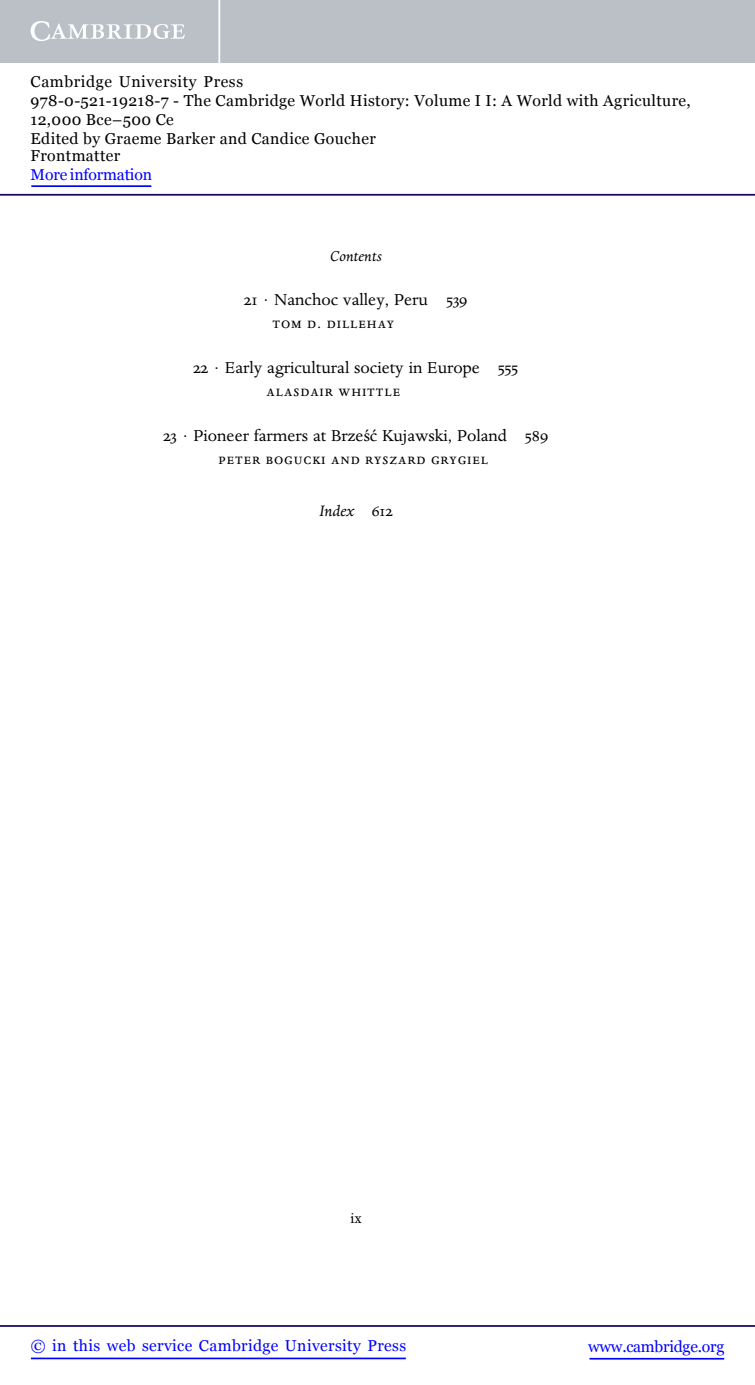
<style>
.page{position:relative;width:755px;height:1385px;background:#fff}
.page>*{position:absolute;margin:0;border:0;box-sizing:border-box;transform-origin:0 0}
.t1{font:18.38px "Adv OT0 a 35 dcfa";color:#000}
.t2{font:17.5px "Adv PA9 D7";letter-spacing:.05em;color:#000}
.t3{font:17.5px "Adv OT3 eac 88 b 4.I";color:#000}
.t4{font:16.62px "Adv OT3 eac 88 b 4.I";color:#000}
.t5{font:16.62px "Adv OT0 a 35 dcfa";color:#000}
.t6{font:15.75px/18.6px "Georgia";letter-spacing:.025em;color:#000}
.t7{font:15.75px "Georgia";letter-spacing:.025em;color:#00f}
.t8{font:15.75px "Georgia";letter-spacing:-.015em;color:#00f}
.t9{font:15.75px "Georgia";letter-spacing:-.01em;color:#00f}
.s1{font-family:"Adv PA9 D7"}
</style>
<div class="page">
<hr style="left:589px;top:1358px;width:134px;height:1px;background:#00f">
<hr style="left:0;top:1325px;width:754px;height:2px;background:#150666">
<hr style="left:31px;top:1357px;width:374px;height:2px;background:#00f">
<div style="left:0;top:0;width:754px;height:63px;background:#bac0c6"></div>
<svg style="left:31px;top:21px;width:154px;height:20px"></svg>
<hr style="left:218px;top:0;width:2px;height:63px;background:#fff">
<hr style="left:0;top:194px;width:754px;height:2px;background:#150666">
<hr style="left:31px;top:185px;width:120px;height:2px;background:#00f">
<p class="t6" style="left:31px;top:73px;width:661px">Cambridge University Press<br>978-0-521-19218-7 - The Cambridge World History: Volume I I: A World with Agriculture, 12,000 Bce–500 Ce<br>Edited by Graeme Barker and Candice Goucher<br>Frontmatter</p>
<p class="t9" style="left:31px;top:165px;width:123px">More information</p>
<p class="t4" style="left:330px;top:251px;width:53px">Contents</p>
<p class="t1" style="left:244px;top:293px;width:225px"><span class="s1">21</span> · Nanchoc valley, Peru <span class="s1">539</span></p>
<p class="t2" style="left:272px;top:311px;width:123px">tom d. dillehay</p>
<p class="t1" style="left:193px;top:361px;width:326px"><span class="s1">22</span> · Early agricultural society in Europe <span class="s1">555</span></p>
<p class="t2" style="left:266px;top:379px;width:135px">alasdair whittle</p>
<p class="t1" style="left:163px;top:429px;width:386px"><span class="s1">23</span> · Pioneer farmers at Brzes´c´ Kujawski, Poland <span class="s1">589</span></p>
<p class="t2" style="left:218px;top:447px;width:271px">peter bogucki and ryszard grygiel</p>
<p class="t3" style="left:319px;top:505px;width:75px">Index <span class="s1">612</span></p>
<p class="t5" style="left:350px;top:1212px;width:13px">ix</p>
<p class="t7" style="left:31px;top:1336px;width:376px">© in this web service Cambridge University Press</p>
<p class="t8" style="left:587px;top:1336px;width:137px">www.cambridge.org</p>
</div>
